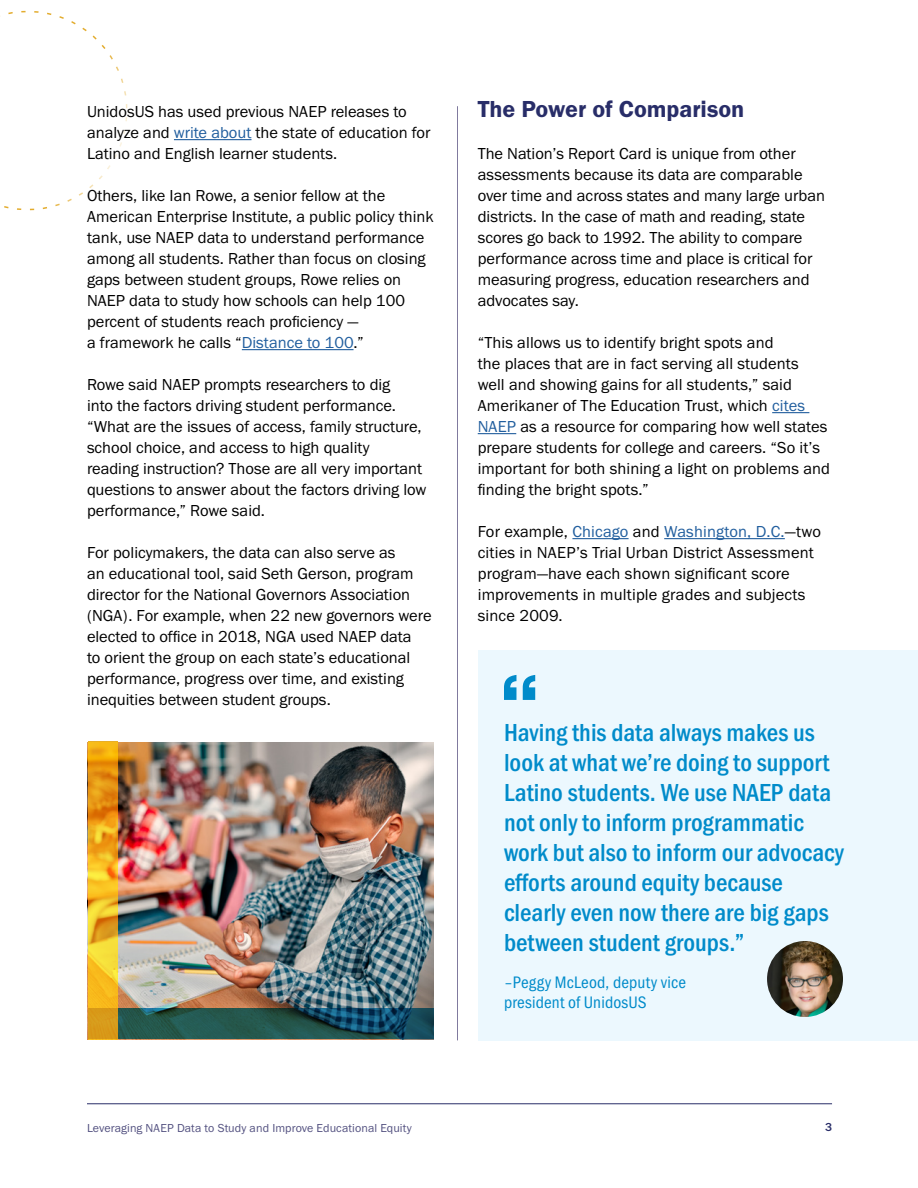
<style>
.page{position:relative;width:918px;height:1188px;background:#fff}
.page>*{position:absolute;margin:0;border:0;box-sizing:border-box;transform-origin:0 0}
.t1{font:500 25.5px/30px "Franklin Gothic URW Cond";color:#008bca}
.t2{font:24px "Franklin Gothic URW Dem";color:#282d68}
.t3{font:17.25px/19.5px "Franklin Gothic URW Cond";letter-spacing:.01em;color:#008bca}
.t4{font:16.5px/21px "Franklin Gothic URW Boo";color:#000}
.t5{font:12px "Franklin Gothic URW Boo";letter-spacing:.01em;color:#535180}
.t6{font:500 12px "Franklin Gothic URW";color:#282d68}
.s1{color:#215e9e}
</style>
<div class="page">
<hr style="left:87px;top:1104px;width:745px;height:1px;background:#282d68">
<svg style="left:0;top:10px;width:128px;height:201px"></svg>
<div style="left:479px;top:650px;width:439px;height:390px;background:#ecf8fe"></div>
<hr style="left:174px;top:139px;width:78px;height:1px;background:#215e9e">
<hr style="left:242px;top:349px;width:112px;height:1px;background:#215e9e">
<hr style="left:457px;top:106px;width:1px;height:934px;background:#807a9e">
<hr style="left:772px;top:412px;width:37px;height:1px;background:#215e9e">
<hr style="left:478px;top:433px;width:38px;height:1px;background:#215e9e">
<hr style="left:572px;top:538px;width:57px;height:1px;background:#215e9e">
<hr style="left:664px;top:538px;width:121px;height:1px;background:#215e9e">
<svg style="left:504px;top:675px;width:31px;height:25px"></svg>
<img style="left:767px;top:941px;width:76px;height:76px;border-radius:38px">
<img style="left:117px;top:742px;width:317px;height:266px">
<svg style="left:117px;top:1008px;width:317px;height:31px;background:#1e5152"></svg>
<svg style="left:88px;top:742px;width:29px;height:298px;background:#edad1d"></svg>
<p class="t4" style="left:87px;top:101px;width:345px">UnidosUS has used previous NAEP releases to analyze and <span class="s1">write about</span> the state of education for<br>Latino and English learner students.</p>
<p class="t4" style="left:87px;top:185px;width:348px">Others, like Ian Rowe, a senior fellow at the American Enterprise Institute, a public policy think tank, use NAEP data to understand performance among all students. Rather than focus on closing gaps between student groups, Rowe relies on NAEP data to study how schools can help 100 percent of students reach proficiency —<br>a framework he calls “<span class="s1">Distance to 100</span>.”</p>
<p class="t4" style="left:87px;top:374px;width:341px">Rowe said NAEP prompts researchers to dig<br>into the factors driving student performance. “What are the issues of access, family structure, school choice, and access to high quality<br>reading instruction? Those are all very important questions to answer about the factors driving low performance,” Rowe said.</p>
<p class="t4" style="left:87px;top:542px;width:346px">For policymakers, the data can also serve as<br>an educational tool, said Seth Gerson, program director for the National Governors Association (NGA). For example, when 22 new governors were elected to office in 2018, NGA used NAEP data<br>to orient the group on each state’s educational performance, progress over time, and existing inequities between student groups.</p>
<h2 class="t2" style="left:478px;top:94px;width:268px">The Power of Comparison</h2>
<p class="t4" style="left:478px;top:143px;width:349px">The Nation’s Report Card is unique from other assessments because its data are comparable over time and across states and many large urban districts. In the case of math and reading, state scores go back to 1992. The ability to compare performance across time and place is critical for measuring progress, education researchers and advocates say.</p>
<p class="t4" style="left:478px;top:332px;width:354px">“This allows us to identify bright spots and<br>the places that are in fact serving all students<br>well and showing gains for all students,” said Amerikaner of The Education Trust, which <span class="s1">cites NAEP</span> as a resource for comparing how well states prepare students for college and careers. “So it’s important for both shining a light on problems and finding the bright spots.”</p>
<p class="t4" style="left:478px;top:521px;width:345px">For example, <span class="s1">Chicago</span> and <span class="s1">Washington, D.C.</span>—two cities in NAEP’s Trial Urban District Assessment program—have each shown significant score improvements in multiple grades and subjects since 2009.</p>
<p class="t1" style="left:504px;top:716px;width:342px">Having this data always makes us look at what we’re doing to support<br>Latino students. We use NAEP data not only to inform programmatic work but also to inform our advocacy efforts around equity because clearly even now there are big gaps between student groups.”</p>
<p class="t3" style="left:504px;top:972px;width:184px">–Peggy McLeod, deputy vice president of UnidosUS</p>
<p class="t5" style="left:87px;top:1121px;width:326px">Leveraging NAEP Data to Study and Improve Educational Equity</p>
<p class="t6" style="left:825px;top:1119px;width:9px">3</p>
</div>
